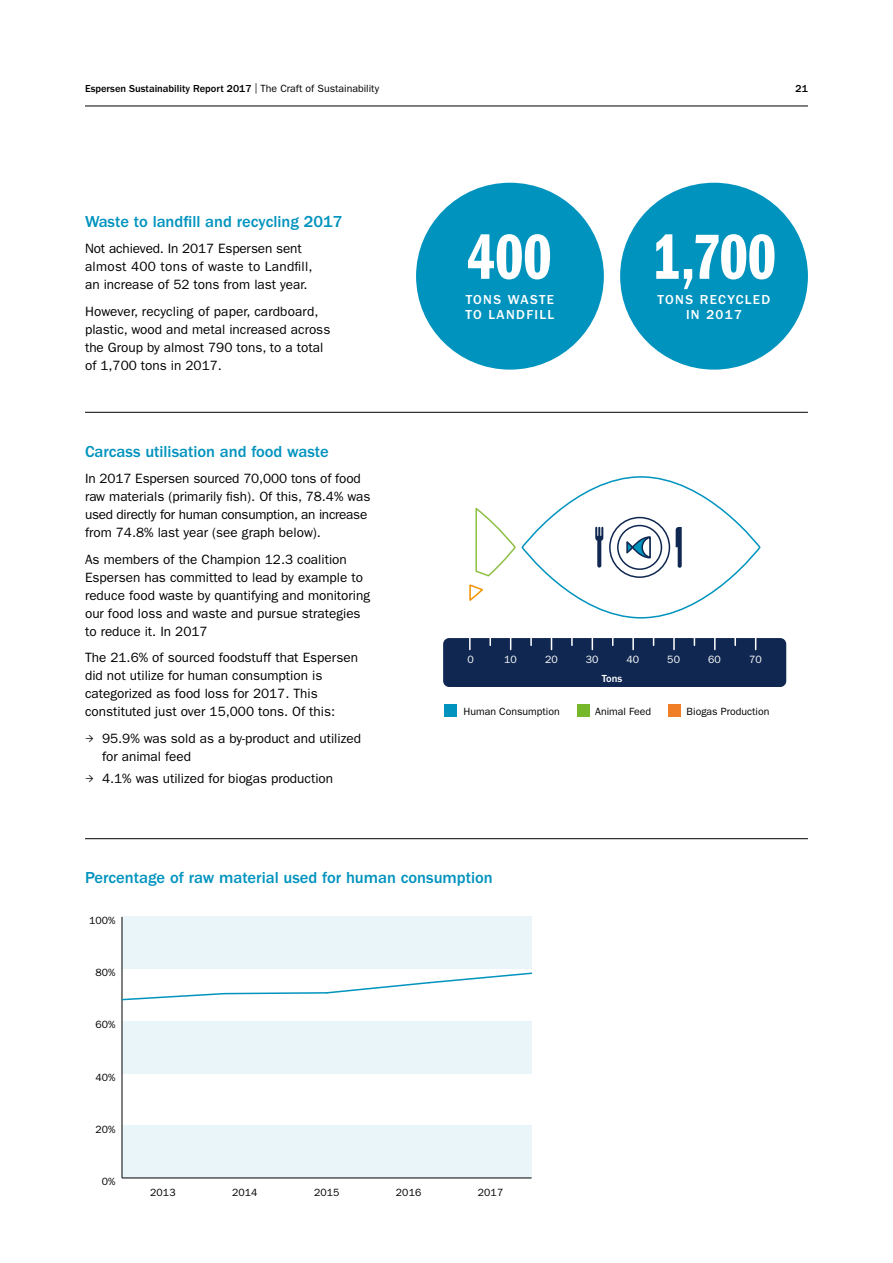
<style>
.page{position:relative;width:893px;height:1263px;background:#fff}
.page>*{position:absolute;margin:0;border:0;box-sizing:border-box;transform-origin:0 0}
.t1{font:66px "ITC Franklin Gothic Std Dm Cp";color:#fff}
.t2{font:500 16.5px "ITC Franklin Gothic Std";color:#0093be}
.t3{font:13.5px/18px "ITC Franklin Gothic Std";color:#000}
.t4{font:500 13.5px/15px "ITC Franklin Gothic Std";letter-spacing:.1em;color:#fff}
.t5{font:10.65px "ITC Franklin Gothic Std";color:#fff}
.t6{font:500 10.65px "ITC Franklin Gothic Std";color:#fff}
.t7{font:10.5px "ITC Franklin Gothic Std";color:#000}
.t8{font:500 10.5px "ITC Franklin Gothic Std";color:#000}
.s1{font-weight:400}
.s2{font-family:"SS Gizmo";font-size:9px}
</style>
<div class="page">
<div style="left:122px;top:917px;width:410px;height:52px;background:#eaf5fa"></div>
<div style="left:122px;top:1021px;width:410px;height:52px;background:#eaf5fa"></div>
<div style="left:122px;top:1126px;width:410px;height:52px;background:#eaf5fa"></div>
<hr style="left:122px;top:1178px;width:410px;height:1px;background:#000">
<hr style="left:122px;top:917px;width:1px;height:261px;background:#000">
<svg style="left:121px;top:972px;width:412px;height:29px"></svg>
<div style="left:416px;top:183px;width:188px;height:187px;background:#0093be;border-radius:50%"></div>
<div style="left:620px;top:183px;width:188px;height:187px;background:#0093be;border-radius:50%"></div>
<svg style="left:610px;top:518px;width:59px;height:59px"></svg>
<div style="left:609px;top:517px;width:61px;height:61px;border:2px solid #102851;border-radius:50%"></div>
<div style="left:618px;top:526px;width:43px;height:43px;background:#fff;border-radius:50%"></div>
<div style="left:617px;top:525px;width:45px;height:45px;border:2px solid #102851;border-radius:50%"></div>
<svg style="left:676px;top:527px;width:6px;height:41px"></svg>
<svg style="left:595px;top:527px;width:8px;height:41px"></svg>
<svg style="left:626px;top:536px;width:25px;height:23px"></svg>
<div style="left:444px;top:639px;width:341px;height:47px;background:#102851;border-radius:5px"></div>
<div style="left:443px;top:638px;width:343px;height:49px;border:2px solid #102851;border-radius:5px"></div>
<svg style="left:714px;top:638px;width:2px;height:11px"></svg>
<svg style="left:673px;top:638px;width:2px;height:11px"></svg>
<svg style="left:734px;top:638px;width:2px;height:7px"></svg>
<svg style="left:632px;top:638px;width:2px;height:11px"></svg>
<svg style="left:571px;top:638px;width:2px;height:7px"></svg>
<svg style="left:530px;top:638px;width:2px;height:7px"></svg>
<svg style="left:489px;top:638px;width:2px;height:7px"></svg>
<svg style="left:469px;top:638px;width:2px;height:11px"></svg>
<svg style="left:475px;top:507px;width:41px;height:70px"></svg>
<svg style="left:469px;top:584px;width:14px;height:17px"></svg>
<div style="left:444px;top:704px;width:13px;height:13px;background:#0093be"></div>
<div style="left:577px;top:704px;width:13px;height:13px;background:#76b82a"></div>
<div style="left:668px;top:704px;width:13px;height:13px;background:#f07e26"></div>
<hr style="left:85px;top:412px;width:723px;height:1px;background:#000">
<hr style="left:85px;top:838px;width:723px;height:1px;background:#000">
<hr style="left:85px;top:106px;width:723px;height:1px;background:#000">
<p class="t8" style="left:85px;top:83px;width:296px">Espersen Sustainability Report 2017 <span class="s1">| The Craft of Sustainability</span></p>
<p class="t8" style="left:796px;top:83px;width:14px">21</p>
<p class="t2" style="left:85px;top:212px;width:259px">Waste to landfill and recycling 2017</p>
<p class="t3" style="left:85px;top:240px;width:229px">Not achieved. In 2017 Espersen sent almost 400 tons of waste to Landfill, an increase of 52 tons from last year.</p>
<p class="t3" style="left:85px;top:302px;width:247px">However, recycling of paper, cardboard, plastic, wood and metal increased across the Group by almost 790 tons, to a total of 1,700 tons in 2017.</p>
<p class="t2" style="left:85px;top:442px;width:245px">Carcass utilisation and food waste</p>
<p class="t3" style="left:85px;top:470px;width:287px">In 2017 Espersen sourced 70,000 tons of food raw materials (primarily fish). Of this, 78.4% was used directly for human consumption, an increase from 74.8% last year (see graph below).</p>
<p class="t3" style="left:85px;top:550px;width:287px">As members of the Champion 12.3 coalition Espersen has committed to lead by example to reduce food waste by quantifying and monitoring our food loss and waste and pursue strategies to reduce it. In 2017</p>
<p class="t3" style="left:85px;top:649px;width:274px">The 21.6% of sourced foodstuff that Espersen did not utilize for human consumption is categorized as food loss for 2017. This constituted just over 15,000 tons. Of this:</p>
<p class="t3" style="left:102px;top:729px;width:260px;text-indent:-17px"><span class="s2">➡</span> 95.9% was sold as a by-product and utilized for animal feed</p>
<p class="t3" style="left:85px;top:769px;width:250px"><span class="s2">➡</span> 4.1% was utilized for biogas production</p>
<h1 class="t1" style="left:467px;top:221px;width:86px">400</h1>
<p class="t4" style="left:466px;top:292px;width:90px">TONS WASTE<br>TO LANDFILL</p>
<h1 class="t1" style="left:653px;top:221px;width:125px">1,700</h1>
<p class="t4" style="left:658px;top:292px;width:114px;text-align:center">TONS RECYCLED<br>IN 2017</p>
<p class="t5" style="left:467px;top:653px;width:8px">0</p>
<p class="t5" style="left:626px;top:653px;width:14px">40</p>
<p class="t5" style="left:667px;top:653px;width:14px">50</p>
<p class="t5" style="left:708px;top:653px;width:14px">60</p>
<p class="t5" style="left:749px;top:653px;width:14px">70</p>
<p class="t5" style="left:504px;top:653px;width:14px">10</p>
<p class="t5" style="left:545px;top:653px;width:14px">20</p>
<p class="t5" style="left:586px;top:653px;width:14px">30</p>
<p class="t6" style="left:602px;top:672px;width:22px">Tons</p>
<p class="t7" style="left:463px;top:705px;width:98px">Human Consumption</p>
<p class="t7" style="left:595px;top:705px;width:57px">Animal Feed</p>
<p class="t7" style="left:687px;top:705px;width:84px">Biogas Production</p>
<p class="t2" style="left:85px;top:868px;width:409px">Percentage of raw material used for human consumption</p>
<p class="t7" style="left:89px;top:914px;width:28px">100%</p>
<p class="t7" style="left:95px;top:967px;width:22px">80%</p>
<p class="t7" style="left:95px;top:1019px;width:22px">60%</p>
<p class="t7" style="left:95px;top:1071px;width:22px">40%</p>
<p class="t7" style="left:95px;top:1123px;width:22px">20%</p>
<p class="t7" style="left:102px;top:1175px;width:15px">0%</p>
<p class="t7" style="left:150px;top:1187px;width:27px">2013</p>
<p class="t7" style="left:232px;top:1187px;width:27px">2014</p>
<p class="t7" style="left:314px;top:1187px;width:27px">2015</p>
<p class="t7" style="left:396px;top:1187px;width:27px">2016</p>
<p class="t7" style="left:478px;top:1187px;width:27px">2017</p>
</div>
